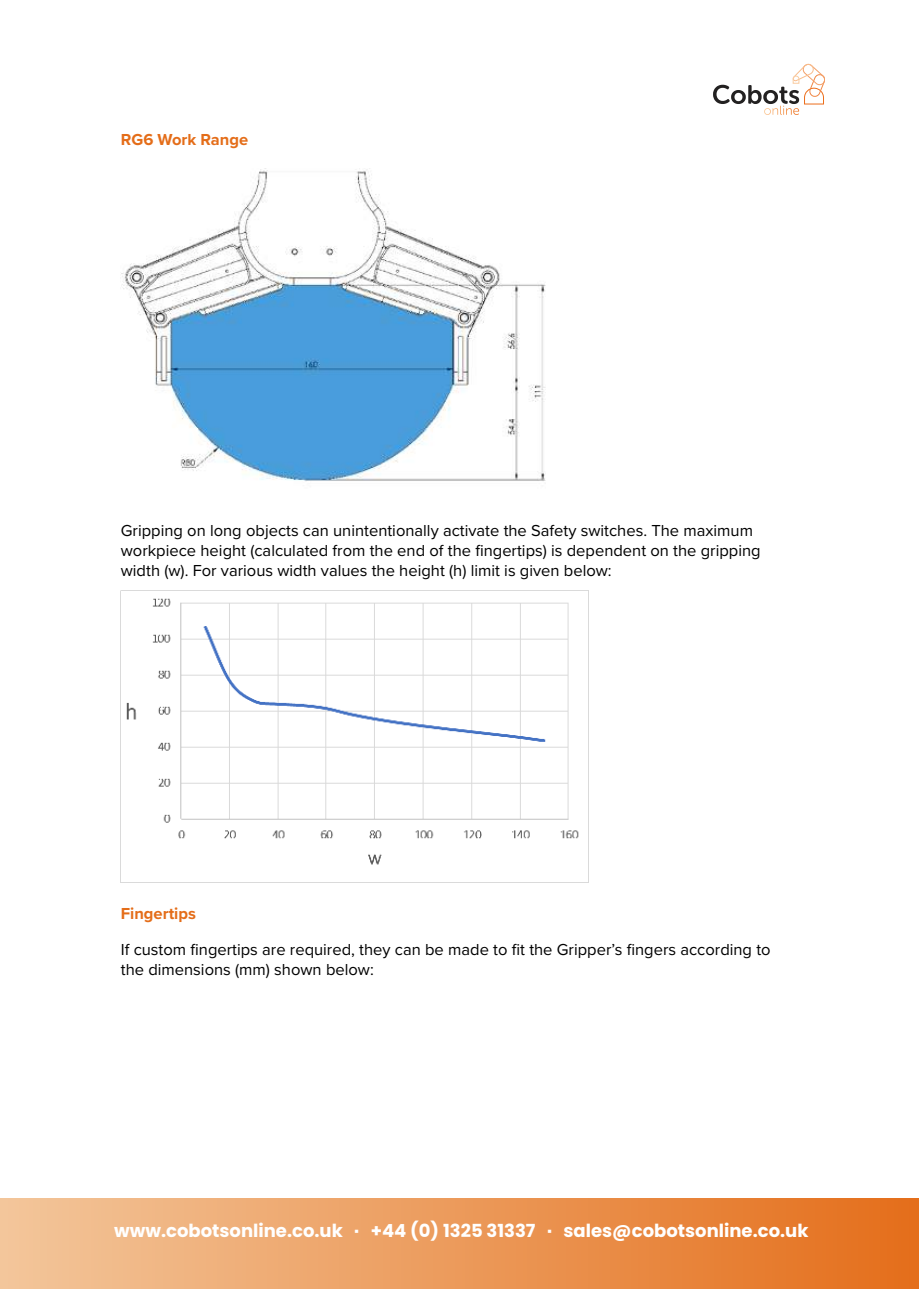
<style>
.page{position:relative;width:919px;height:1289px;background:#fff}
.page>*{position:absolute;margin:0;border:0;box-sizing:border-box;transform-origin:0 0}
.t1{font:700 18px "Poppins";color:#fff}
.t2{font:16.5px/19.8px "Proxima Nova";color:#000}
.t3{font:700 16.5px "Proxima Nova";color:#e46d19}
</style>
<div class="page">
<img style="left:121px;top:168px;width:425px;height:313px">
<img style="left:121px;top:590px;width:467px;height:275px">
<div style="left:0;top:1198px;width:918px;height:90px;background:linear-gradient(to right,#f3c69b,#e46e1a)"></div>
<img style="left:764px;top:106px;width:35px;height:9px">
<svg style="left:713px;top:64px;width:111px;height:40px"></svg>
<p class="t3" style="left:121px;top:133px;width:129px">RG6 Work Range</p>
<p class="t2" style="left:121px;top:521px;width:641px">Gripping on long objects can unintentionally activate the Safety switches. The maximum workpiece height (calculated from the end of the fingertips) is dependent on the gripping width (w). For various width values the height (h) limit is given below:</p>
<p class="t3" style="left:121px;top:906px;width:77px">Fingertips</p>
<p class="t2" style="left:121px;top:940px;width:651px">If custom fingertips are required, they can be made to fit the Gripper’s fingers according to the dimensions (mm) shown below:</p>
<p class="t1" style="left:114px;top:1220px;width:695px">www.cobotsonline.co.uk · +44 (0) 1325 31337 · sales@cobotsonline.co.uk</p>
</div>
